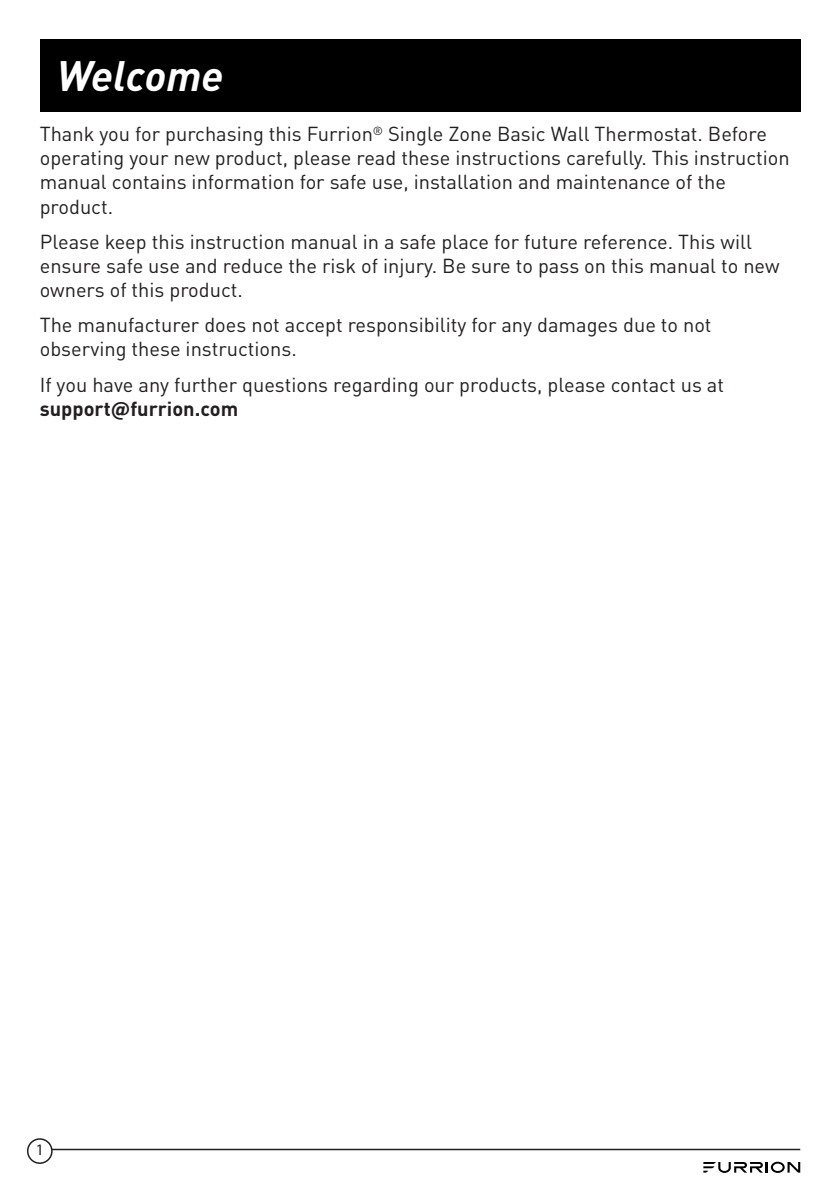
<style>
.page{position:relative;width:840px;height:1191px;background:#fff}
.page>*{position:absolute;margin:0;border:0;box-sizing:border-box;transform-origin:0 0}
.t1{font:italic 700 42px "DIN";letter-spacing:-.005em;color:#fff}
.t2{font:20px/24px "DIN Pro";color:#231f20}
.t3{font:700 20px "DIN Pro";color:#231f20}
.t4{font:16px "Myriad Pro";color:#231f20}
</style>
<div class="page">
<hr style="left:40px;top:1148px;width:759px;height:2px;background:#231f20">
<svg style="left:703px;top:1161px;width:96px;height:11px"></svg>
<div style="left:28px;top:1139px;width:24px;height:24px;background:#fff;border-radius:50%"></div>
<div style="left:27px;top:1138px;width:26px;height:25px;border:2px solid #231f20;border-radius:50%"></div>
<div style="left:40px;top:40px;width:759px;height:72px;background:#000"></div>
<h1 class="t1" style="left:57px;top:48px;width:168px">Welcome</h1>
<p class="t2" style="left:40px;top:121px;width:751px">Thank you for purchasing this Furrion<sup>®</sup> Single Zone Basic Wall Thermostat. Before operating your new product, please read these instructions carefully. This instruction manual contains information for safe use, installation and maintenance of the product.</p>
<p class="t2" style="left:40px;top:228px;width:741px">Please keep this instruction manual in a safe place for future reference. This will ensure safe use and reduce the risk of injury. Be sure to pass on this manual to new owners of this product.</p>
<p class="t2" style="left:40px;top:312px;width:673px">The manufacturer does not accept responsibility for any damages due to not observing these instructions.</p>
<p class="t2" style="left:40px;top:371px;width:685px">If you have any further questions regarding our products, please contact us at</p>
<p class="t3" style="left:40px;top:393px;width:200px">support@furrion.com</p>
<p class="t4" style="left:36px;top:1141px;width:10px">1</p>
</div>
